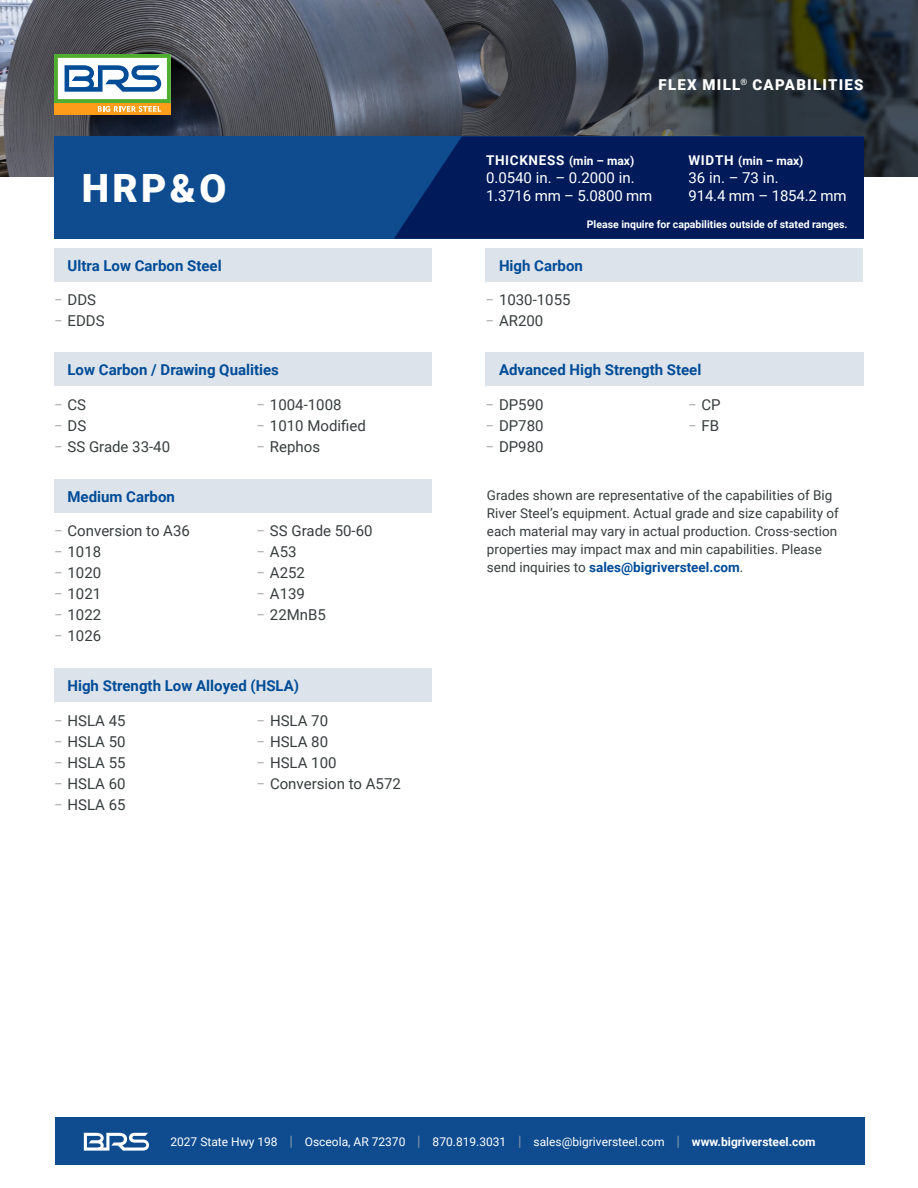
<style>
.page{position:relative;width:918px;height:1188px;background:#fff}
.page>*{position:absolute;margin:0;border:0;box-sizing:border-box;transform-origin:0 0}
.t1{font:900 39px "Roboto";color:#fff}
.Bullet_List{font:15px "Roboto";color:#373d3e}
.Underline{font:700 15px "Roboto";color:#004c97}
.t2{font:15px "Roboto";letter-spacing:-.01em;color:#fff}
.t3{font:900 15px "Roboto";letter-spacing:.085em;color:#fff}
.t4{font:13.5px/18px "Roboto";color:#373d3e}
.t5{font:700 13.5px "Roboto";letter-spacing:.05em;color:#fff}
.t6{font:12px "Roboto";color:#fff}
.t7{font:700 12px "Roboto";color:#fff}
.Copy{font:700 10.5px "Roboto";color:#fff}
.s1{color:#afacac}
.s2{font-size:12px}
.s3{font-size:13.5px}
.s4{font-weight:700;color:#004c97}
.s5{font-size:14.25px;color:#8397aa}
.s6{font-weight:700}
</style>
<div class="page">
<div style="left:55px;top:1117px;width:810px;height:48px;background:#0f4c8f"></div>
<img style="left:0;top:0;width:918px;height:177px">
<div style="left:54px;top:353px;width:378px;height:33px;background:#dce3eb"></div>
<div style="left:54px;top:479px;width:378px;height:34px;background:#dce3eb"></div>
<div style="left:486px;top:248px;width:377px;height:33px;background:#dce3eb"></div>
<div style="left:54px;top:669px;width:378px;height:33px;background:#dce3eb"></div>
<div style="left:486px;top:353px;width:378px;height:33px;background:#dce3eb"></div>
<div style="left:54px;top:248px;width:378px;height:33px;background:#dce3eb"></div>
<svg style="left:84px;top:1133px;width:65px;height:18px"></svg>
<div style="left:54px;top:103px;width:117px;height:12px;background:#ff9d1b"></div>
<svg style="left:54px;top:54px;width:117px;height:58px"></svg>
<div style="left:54px;top:136px;width:810px;height:103px;background:#0f4c8f"></div>
<svg style="left:394px;top:136px;width:470px;height:103px;background:#021e5e"></svg>
<p class="t1" style="left:82px;top:161px;width:146px">HRP&amp;O</p>
<p class="Underline" style="left:68px;top:255px;width:156px">Ultra Low Carbon Steel</p>
<p class="Bullet_List" style="left:54px;top:289px;width:44px"><span class="s1">‒</span> DDS</p>
<p class="Bullet_List" style="left:54px;top:310px;width:52px"><span class="s1">‒</span> EDDS</p>
<p class="Underline" style="left:68px;top:359px;width:213px">Low Carbon / Drawing Qualities</p>
<p class="Bullet_List" style="left:54px;top:394px;width:34px"><span class="s1">‒</span> CS</p>
<p class="Bullet_List" style="left:54px;top:415px;width:34px"><span class="s1">‒</span> DS</p>
<p class="Bullet_List" style="left:54px;top:436px;width:118px"><span class="s1">‒</span> SS Grade 33-40</p>
<p class="Bullet_List" style="left:256px;top:394px;width:87px"><span class="s1">‒</span> 1004-1008</p>
<p class="Bullet_List" style="left:256px;top:415px;width:111px"><span class="s1">‒</span> 1010 Modified</p>
<p class="Bullet_List" style="left:256px;top:436px;width:65px"><span class="s1">‒</span> Rephos</p>
<p class="Underline" style="left:68px;top:486px;width:109px">Medium Carbon</p>
<p class="Bullet_List" style="left:54px;top:521px;width:137px"><span class="s1">‒</span> Conversion to A36</p>
<p class="Bullet_List" style="left:54px;top:542px;width:49px"><span class="s1">‒</span> 1018</p>
<p class="Bullet_List" style="left:54px;top:563px;width:49px"><span class="s1">‒</span> 1020</p>
<p class="Bullet_List" style="left:54px;top:584px;width:49px"><span class="s1">‒</span> 1021</p>
<p class="Bullet_List" style="left:54px;top:605px;width:49px"><span class="s1">‒</span> 1022</p>
<p class="Bullet_List" style="left:54px;top:626px;width:49px"><span class="s1">‒</span> 1026</p>
<p class="Bullet_List" style="left:256px;top:521px;width:118px"><span class="s1">‒</span> SS Grade 50-60</p>
<p class="Bullet_List" style="left:256px;top:542px;width:42px"><span class="s1">‒</span> A53</p>
<p class="Bullet_List" style="left:256px;top:563px;width:50px"><span class="s1">‒</span> A252</p>
<p class="Bullet_List" style="left:256px;top:584px;width:50px"><span class="s1">‒</span> A139</p>
<p class="Bullet_List" style="left:256px;top:605px;width:71px"><span class="s1">‒</span> 22MnB5</p>
<p class="Underline" style="left:68px;top:675px;width:233px">High Strength Low Alloyed (HSLA)</p>
<p class="Bullet_List" style="left:54px;top:710px;width:73px"><span class="s1">‒</span> HSLA 45</p>
<p class="Bullet_List" style="left:54px;top:731px;width:73px"><span class="s1">‒</span> HSLA 50</p>
<p class="Bullet_List" style="left:54px;top:752px;width:73px"><span class="s1">‒</span> HSLA 55</p>
<p class="Bullet_List" style="left:54px;top:773px;width:73px"><span class="s1">‒</span> HSLA 60</p>
<p class="Bullet_List" style="left:54px;top:794px;width:73px"><span class="s1">‒</span> HSLA 65</p>
<p class="Bullet_List" style="left:256px;top:710px;width:73px"><span class="s1">‒</span> HSLA 70</p>
<p class="Bullet_List" style="left:256px;top:731px;width:73px"><span class="s1">‒</span> HSLA 80</p>
<p class="Bullet_List" style="left:256px;top:752px;width:82px"><span class="s1">‒</span> HSLA 100</p>
<p class="Bullet_List" style="left:256px;top:773px;width:146px"><span class="s1">‒</span> Conversion to A572</p>
<p class="t3" style="left:659px;top:74px;width:207px">FLEX MILL<sup>®</sup> CAPABILITIES</p>
<p class="t5" style="left:486px;top:151px;width:150px">THICKNESS <span class="s2">(min – max)</span></p>
<p class="t2" style="left:486px;top:168px;width:150px">0.0540 in. – 0.2000 in.</p>
<p class="t2" style="left:486px;top:186px;width:168px">1.3716 mm – 5.0800 mm</p>
<p class="t7" style="left:688px;top:153px;width:117px"><span class="s3">WIDTH</span> (min – max)</p>
<p class="t2" style="left:688px;top:168px;width:92px">36 in. – 73 in.</p>
<p class="t2" style="left:688px;top:186px;width:160px">914.4 mm – 1854.2 mm</p>
<p class="Copy" style="left:587px;top:217px;width:262px">Please inquire for capabilities outside of stated ranges.</p>
<p class="Underline" style="left:499px;top:255px;width:85px">High Carbon</p>
<p class="Bullet_List" style="left:486px;top:289px;width:87px"><span class="s1">‒</span> 1030-1055</p>
<p class="Bullet_List" style="left:486px;top:310px;width:59px"><span class="s1">‒</span> AR200</p>
<p class="Underline" style="left:499px;top:359px;width:204px">Advanced High Strength Steel</p>
<p class="Bullet_List" style="left:486px;top:394px;width:60px"><span class="s1">‒</span> DP590</p>
<p class="Bullet_List" style="left:486px;top:415px;width:60px"><span class="s1">‒</span> DP780</p>
<p class="Bullet_List" style="left:486px;top:436px;width:60px"><span class="s1">‒</span> DP980</p>
<p class="Bullet_List" style="left:688px;top:394px;width:34px"><span class="s1">‒</span> CP</p>
<p class="Bullet_List" style="left:688px;top:415px;width:33px"><span class="s1">‒</span> FB</p>
<p class="t4" style="left:487px;top:486px;width:353px">Grades shown are representative of the capabilities of Big River Steel’s equipment. Actual grade and size capability of each material may vary in actual production. Cross-section properties may impact max and min capabilities. Please send inquiries to <span class="s4">sales@bigriversteel.com</span>.</p>
<p class="t6" style="left:170px;top:1134px;width:647px">2027 State Hwy 198 <span class="s5">|</span> Osceola, AR 72370 <span class="s5">|</span> 870.819.3031 <span class="s5">|</span> sales@bigriversteel.com <span class="s5">|</span> <span class="s6">www.bigriversteel.com</span></p>
</div>
